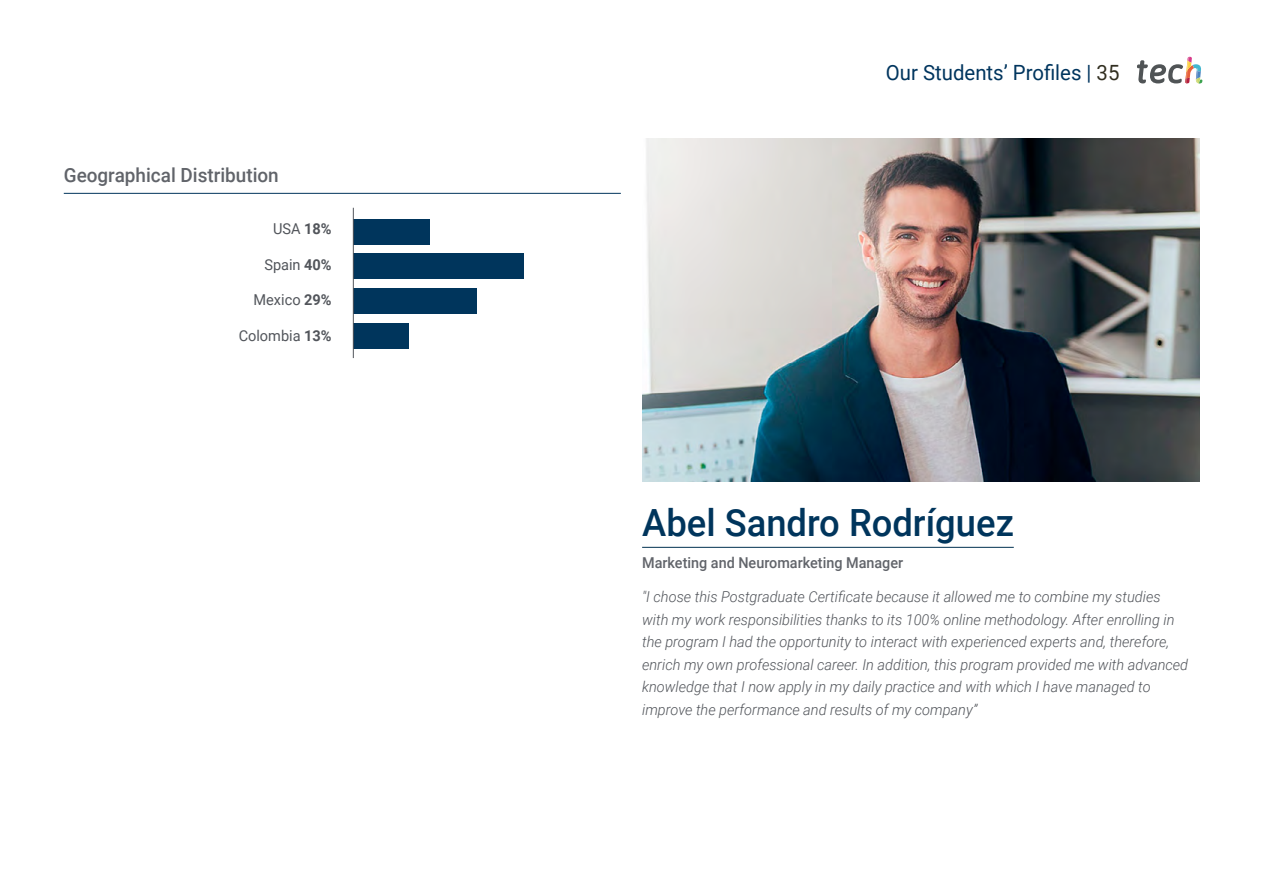
<style>
.page{position:relative;width:1263px;height:893px;background:#fff}
.page>*{position:absolute;margin:0;border:0;box-sizing:border-box;transform-origin:0 0}
.t1{font:500 37.5px "Roboto";color:#00355c}
.t2{font:21px "Roboto";color:#00355e}
.t3{font:500 19.5px "Roboto";color:#61646a}
.t4{font:italic 300 15px/22.5px "Roboto";color:#52555b}
.t5{font:15px "Roboto";color:#52555b}
.t6{font:500 15px "Roboto";color:#61646a;scale:.96 1}
.s1{font-weight:700}
.s2{color:#312e20}
</style>
<div class="page">
<img style="left:642px;top:138px;width:557px;height:343px">
<svg style="left:1137px;top:57px;width:65px;height:27px"></svg>
<hr style="left:642px;top:547px;width:372px;height:1px;background:#003050">
<hr style="left:64px;top:193px;width:557px;height:1px;background:#00355c">
<div style="left:353px;top:219px;width:77px;height:25px;background:#00355c"></div>
<div style="left:353px;top:254px;width:170px;height:25px;background:#00355c"></div>
<div style="left:353px;top:288px;width:124px;height:26px;background:#00355c"></div>
<div style="left:353px;top:323px;width:56px;height:26px;background:#00355c"></div>
<hr style="left:353px;top:208px;width:1px;height:150px;background:#52555b">
<h3 class="t3" style="left:64px;top:161px;width:217px">Geographical Distribution</h3>
<p class="t5" style="left:273px;top:218px;width:60px">USA <span class="s1">18%</span></p>
<p class="t5" style="left:264px;top:254px;width:69px">Spain <span class="s1">40%</span></p>
<p class="t5" style="left:254px;top:289px;width:80px">Mexico <span class="s1">29%</span></p>
<p class="t5" style="left:239px;top:325px;width:95px">Colombia <span class="s1">13%</span></p>
<h2 class="t2" style="left:886px;top:57px;width:235px">Our Students’ Profiles | <span class="s2">35</span></h2>
<h1 class="t1" style="left:642px;top:496px;width:373px">Abel Sandro Rodríguez</h1>
<p class="t6" style="left:642px;top:552px;width:274px">Marketing and Neuromarketing Manager</p>
<p class="t4" style="left:642px;top:585px;width:548px">"I chose this Postgraduate Certificate because it allowed me to combine my studies with my work responsibilities thanks to its 100% online methodology. After enrolling in the program I had the opportunity to interact with experienced experts and, therefore, enrich my own professional career. In addition, this program provided me with advanced knowledge that I now apply in my daily practice and with which I have managed to improve the performance and results of my company”</p>
</div>
